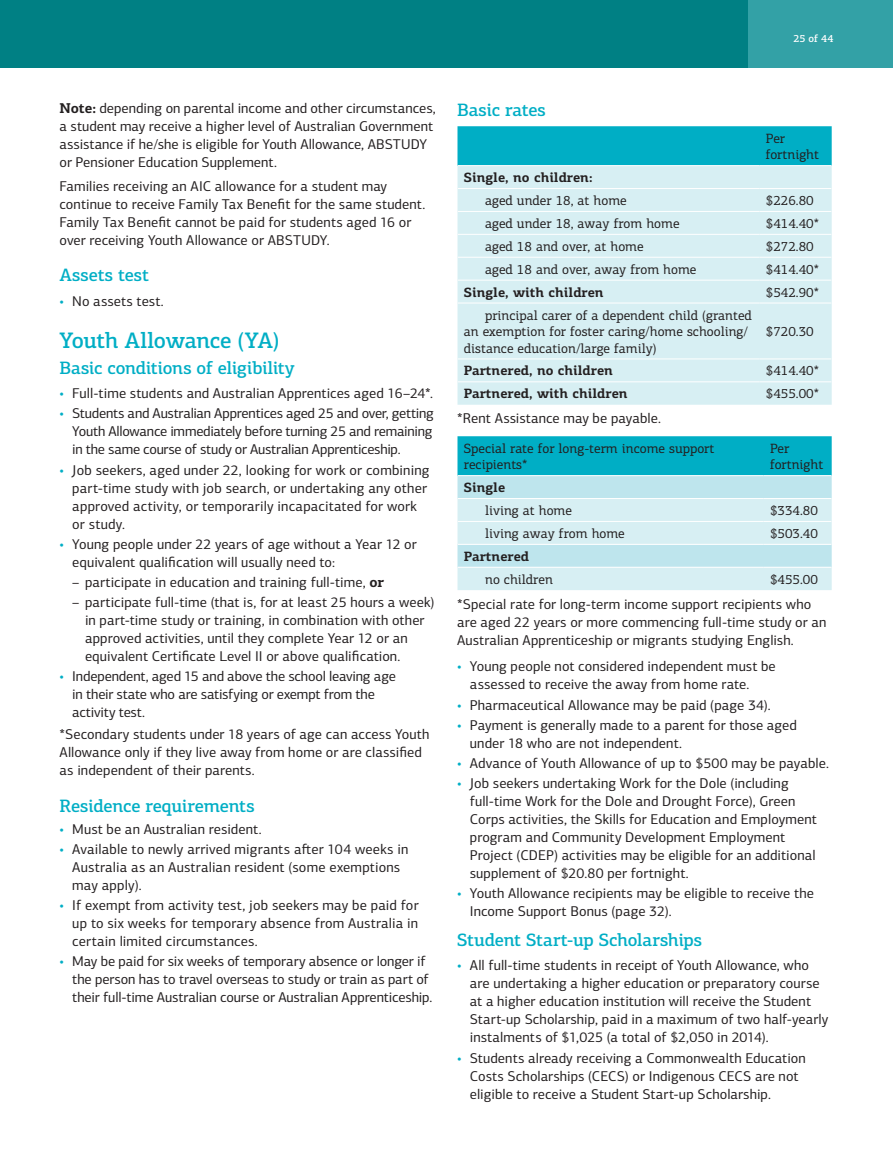
<style>
.page{position:relative;width:893px;height:1170px;background:#fff}
.page>*{position:absolute;margin:0;border:0;box-sizing:border-box;transform-origin:0 0}
.t1{font:500 22.5px "PF Centro Slab Pro";letter-spacing:-.015em;color:#00aec5}
.t2{font:500 18px "PF Centro Slab Pro";letter-spacing:-.01em;color:#00aec5}
.t3{font:14.25px/18px "PF Centro Sans Pro";letter-spacing:.005em;color:#231f20}
.t4{font:14.25px/18px "PF Centro Sans Pro";letter-spacing:-.015em;color:#231f20}
.t5{font:13.5px/16.5px "PF Centro Slab Pro";color:#231f20}
.t6{font:700 13.5px "PF Centro Slab Pro";color:#231f20}
.t7{font:500 10.5px "PF Centro Slab Pro";color:#fff}
.s1{font-family:"PF Centro Slab Pro";font-weight:700}
.s2{color:#00aec5}
</style>
<div class="page">
<div style="left:0;top:0;width:893px;height:68px;background:#008084"></div>
<div style="left:748px;top:0;width:145px;height:68px;background:#33a1a6"></div>
<div style="left:457px;top:126px;width:375px;height:40px;background:#00aec5"></div>
<div style="left:457px;top:166px;width:375px;height:238px;background:#d7eff3"></div>
<hr style="left:458px;top:165px;width:301px;height:1px;background:#fff">
<hr style="left:759px;top:165px;width:72px;height:1px;background:#fff">
<hr style="left:458px;top:188px;width:301px;height:1px;background:#fff">
<hr style="left:759px;top:188px;width:72px;height:1px;background:#fff">
<hr style="left:458px;top:211px;width:301px;height:1px;background:#fff">
<hr style="left:759px;top:211px;width:72px;height:1px;background:#fff">
<hr style="left:458px;top:234px;width:301px;height:1px;background:#fff">
<hr style="left:759px;top:234px;width:72px;height:1px;background:#fff">
<hr style="left:458px;top:257px;width:301px;height:1px;background:#fff">
<hr style="left:759px;top:257px;width:72px;height:1px;background:#fff">
<hr style="left:458px;top:280px;width:301px;height:1px;background:#fff">
<hr style="left:759px;top:280px;width:72px;height:1px;background:#fff">
<hr style="left:458px;top:302px;width:301px;height:1px;background:#fff">
<hr style="left:759px;top:302px;width:72px;height:1px;background:#fff">
<hr style="left:458px;top:358px;width:301px;height:1px;background:#fff">
<hr style="left:759px;top:358px;width:72px;height:1px;background:#fff">
<hr style="left:458px;top:381px;width:301px;height:1px;background:#fff">
<hr style="left:759px;top:381px;width:72px;height:1px;background:#fff">
<svg style="left:457px;top:436px;width:375px;height:154px"></svg>
<hr style="left:458px;top:475px;width:306px;height:1px;background:#fff">
<hr style="left:764px;top:475px;width:67px;height:1px;background:#fff">
<hr style="left:458px;top:498px;width:306px;height:1px;background:#fff">
<hr style="left:764px;top:498px;width:67px;height:1px;background:#fff">
<hr style="left:458px;top:521px;width:306px;height:1px;background:#fff">
<hr style="left:764px;top:521px;width:67px;height:1px;background:#fff">
<hr style="left:458px;top:544px;width:306px;height:1px;background:#fff">
<hr style="left:764px;top:544px;width:67px;height:1px;background:#fff">
<hr style="left:458px;top:567px;width:306px;height:1px;background:#fff">
<hr style="left:764px;top:567px;width:67px;height:1px;background:#fff">
<p class="t7" style="left:793px;top:32px;width:41px">25 of 44</p>
<p class="t3" style="left:60px;top:99px;width:378px"><span class="s1">Note:</span> depending on parental income and other circumstances, a student may receive a higher level of Australian Government assistance if he/she is eligible for Youth Allowance, ABSTUDY or Pensioner Education Supplement.</p>
<p class="t3" style="left:60px;top:177px;width:367px">Families receiving an AIC allowance for a student may continue to receive Family Tax Benefit for the same student.<br>Family Tax Benefit cannot be paid for students aged 16 or over receiving Youth Allowance or ABSTUDY.</p>
<p class="t2" style="left:60px;top:264px;width:91px">Assets test</p>
<p class="t3" style="left:60px;top:292px;width:106px"><span class="s2">•</span> No assets test.</p>
<h1 class="t1" style="left:60px;top:326px;width:222px">Youth Allowance (YA)</h1>
<p class="t2" style="left:60px;top:356px;width:237px">Basic conditions of eligibility</p>
<p class="t3" style="left:60px;top:384px;width:375px"><span class="s2">•</span> Full-time students and Australian Apprentices aged 16–24*.</p>
<p class="t3" style="left:72px;top:404px;width:363px;text-align:justify;text-indent:-13px"><span class="s2">•</span> Students and Australian Apprentices aged 25 and over, getting Youth Allowance immediately before turning 25 and remaining in the same course of study or Australian Apprenticeship.</p>
<p class="t3" style="left:72px;top:460px;width:359px;text-indent:-13px"><span class="s2">•</span> Job seekers, aged under 22, looking for work or combining part-time study with job search, or undertaking any other approved activity, or temporarily incapacitated for work or study.</p>
<p class="t3" style="left:72px;top:535px;width:346px;text-indent:-13px"><span class="s2">•</span> Young people under 22 years of age without a Year 12 or equivalent qualification will usually need to:</p>
<p class="t3" style="left:72px;top:573px;width:313px">– participate in education and training full-time, <span class="s1">or</span></p>
<p class="t3" style="left:85px;top:593px;width:351px;text-indent:-13px">– participate full-time (that is, for at least 25 hours a week) in part-time study or training, in combination with other approved activities, until they complete Year 12 or an equivalent Certificate Level II or above qualification.</p>
<p class="t4" style="left:72px;top:667px;width:325px;text-indent:-13px"><span class="s2">•</span> Independent, aged 15 and above the school leaving age in their state who are satisfying or exempt from the activity test.</p>
<p class="t3" style="left:60px;top:725px;width:371px">*Secondary students under 18 years of age can access Youth<br>Allowance only if they live away from home or are classified as independent of their parents.</p>
<p class="t2" style="left:60px;top:794px;width:197px">Residence requirements</p>
<p class="t3" style="left:60px;top:820px;width:204px"><span class="s2">•</span> Must be an Australian resident.</p>
<p class="t3" style="left:72px;top:840px;width:338px;text-indent:-13px"><span class="s2">•</span> Available to newly arrived migrants after 104 weeks in<br>Australia as an Australian resident (some exemptions may apply).</p>
<p class="t3" style="left:72px;top:896px;width:348px;text-align:justify;text-indent:-13px"><span class="s2">•</span> If exempt from activity test, job seekers may be paid for up to six weeks for temporary absence from Australia in certain limited circumstances.</p>
<p class="t3" style="left:72px;top:952px;width:362px;text-indent:-13px"><span class="s2">•</span> May be paid for six weeks of temporary absence or longer if the person has to travel overseas to study or train as part of their full-time Australian course or Australian Apprenticeship.</p>
<p class="t2" style="left:457px;top:98px;width:90px">Basic rates</p>
<p class="t5" style="left:766px;top:130px;width:55px">Per fortnight</p>
<p class="t6" style="left:464px;top:169px;width:130px">Single, no children:</p>
<p class="t5" style="left:485px;top:192px;width:143px">aged under 18, at home</p>
<p class="t5" style="left:766px;top:192px;width:50px">$226.80</p>
<p class="t5" style="left:485px;top:215px;width:196px">aged under 18, away from home</p>
<p class="t5" style="left:766px;top:215px;width:55px">$414.40*</p>
<p class="t5" style="left:485px;top:238px;width:160px">aged 18 and over, at home</p>
<p class="t5" style="left:766px;top:238px;width:50px">$272.80</p>
<p class="t5" style="left:485px;top:261px;width:213px">aged 18 and over, away from home</p>
<p class="t5" style="left:766px;top:261px;width:55px">$414.40*</p>
<p class="t6" style="left:464px;top:283px;width:141px">Single, with children</p>
<p class="t5" style="left:766px;top:284px;width:55px">$542.90*</p>
<p class="t5" style="left:464px;top:306px;width:290px;text-indent:21px">principal carer of a dependent child (granted an exemption for foster caring/home schooling/ distance education/large family)</p>
<p class="t5" style="left:766px;top:323px;width:50px">$720.30</p>
<p class="t6" style="left:464px;top:362px;width:151px">Partnered, no children</p>
<p class="t5" style="left:766px;top:362px;width:55px">$414.40*</p>
<p class="t6" style="left:464px;top:385px;width:165px">Partnered, with children</p>
<p class="t5" style="left:766px;top:385px;width:55px">$455.00*</p>
<p class="t3" style="left:457px;top:409px;width:205px">*Rent Assistance may be payable.</p>
<p class="t5" style="left:464px;top:440px;width:252px">Special rate for long-term income support recipients*</p>
<p class="t5" style="left:770px;top:440px;width:55px">Per fortnight</p>
<p class="t6" style="left:464px;top:479px;width:43px">Single</p>
<p class="t5" style="left:485px;top:502px;width:88px">living at home</p>
<p class="t5" style="left:770px;top:502px;width:50px">$334.80</p>
<p class="t5" style="left:485px;top:525px;width:141px">living away from home</p>
<p class="t5" style="left:770px;top:525px;width:50px">$503.40</p>
<p class="t6" style="left:464px;top:547px;width:67px">Partnered</p>
<p class="t5" style="left:485px;top:570px;width:69px">no children</p>
<p class="t5" style="left:770px;top:570px;width:50px">$455.00</p>
<p class="t3" style="left:457px;top:595px;width:371px">*Special rate for long-term income support recipients who are aged 22 years or more commencing full-time study or an<br>Australian Apprenticeship or migrants studying English.</p>
<p class="t3" style="left:470px;top:657px;width:307px;text-indent:-13px"><span class="s2">•</span> Young people not considered independent must be assessed to receive the away from home rate.</p>
<p class="t3" style="left:457px;top:695px;width:315px"><span class="s2">•</span> Pharmaceutical Allowance may be paid (page 34).</p>
<p class="t3" style="left:470px;top:715px;width:329px;text-indent:-13px"><span class="s2">•</span> Payment is generally made to a parent for those aged under 18 who are not independent.</p>
<p class="t3" style="left:457px;top:754px;width:373px"><span class="s2">•</span> Advance of Youth Allowance of up to $500 may be payable.</p>
<p class="t3" style="left:470px;top:774px;width:349px;text-indent:-13px"><span class="s2">•</span> Job seekers undertaking Work for the Dole (including full-time Work for the Dole and Drought Force), Green Corps activities, the Skills for Education and Employment program and Community Development Employment Project (CDEP) activities may be eligible for an additional supplement of $20.80 per fortnight.</p>
<p class="t3" style="left:470px;top:884px;width:346px;text-indent:-13px"><span class="s2">•</span> Youth Allowance recipients may be eligible to receive the<br>Income Support Bonus (page 32).</p>
<p class="t2" style="left:457px;top:928px;width:247px">Student Start-up Scholarships</p>
<p class="t3" style="left:470px;top:956px;width:360px;text-indent:-13px"><span class="s2">•</span> All full-time students in receipt of Youth Allowance, who are undertaking a higher education or preparatory course at a higher education institution will receive the Student Start-up Scholarship, paid in a maximum of two half-yearly instalments of $1,025 (a total of $2,050 in 2014).</p>
<p class="t3" style="left:470px;top:1048px;width:337px;text-indent:-13px"><span class="s2">•</span> Students already receiving a Commonwealth Education<br>Costs Scholarships (CECS) or Indigenous CECS are not eligible to receive a Student Start-up Scholarship.</p>
</div>
